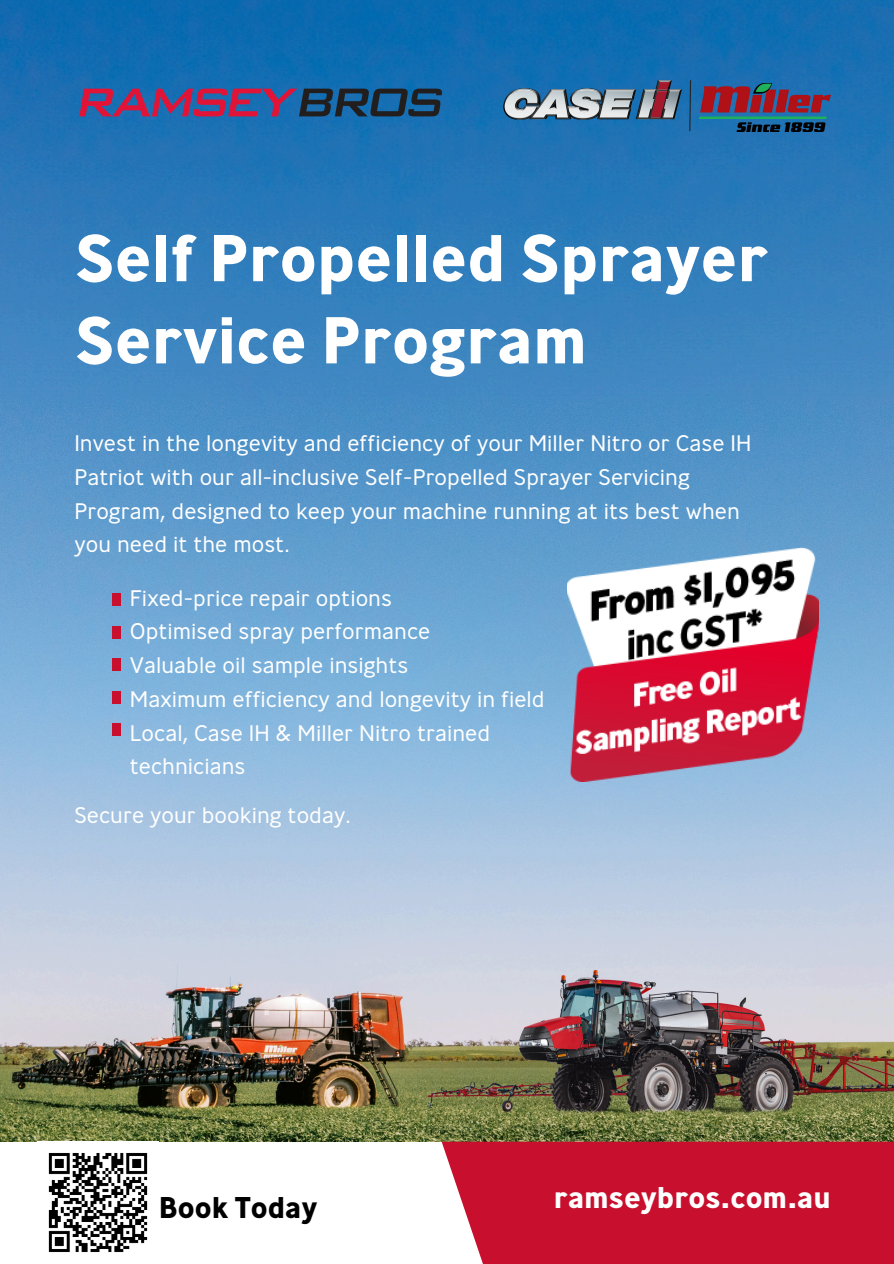
<style>
.page{position:relative;width:894px;height:1264px;background:#fff}
.page>*{position:absolute;margin:0;border:0;box-sizing:border-box;transform-origin:0 0}
.t1{font:700 66px/82.2px "Ministry";color:#fff}
.t2{font:700 30px "Ministry";color:#fff}
.t3{font:700 30px "Ministry";color:#000}
.t4{font:300 22.5px/33.8px "Ministry";color:#fff}
</style>
<div class="page">
<img style="left:0;top:0;width:893px;height:1141px">
<img style="left:62px;top:77px;width:396px;height:48px">
<div style="left:441px;top:1141px;width:452px;height:122px;background:#c8102e"></div>
<img style="left:699px;top:84px;width:131px;height:47px">
<img style="left:497px;top:75px;width:195px;height:54px">
<div style="left:112px;top:593px;width:9px;height:12px;background:#c8102e"></div>
<div style="left:112px;top:626px;width:9px;height:12px;background:#c8102e"></div>
<div style="left:112px;top:658px;width:9px;height:12px;background:#c8102e"></div>
<div style="left:112px;top:691px;width:9px;height:12px;background:#c8102e"></div>
<div style="left:112px;top:723px;width:9px;height:12px;background:#c8102e"></div>
<img style="left:567px;top:544px;width:251px;height:237px">
<img style="left:48px;top:1153px;width:100px;height:99px">
<p class="t1" style="left:74px;top:223px;width:695px">Self Propelled Sprayer<br>Service Program</p>
<p class="t4" style="left:74px;top:428px;width:678px">Invest in the longevity and efficiency of your Miller Nitro or Case IH Patriot with our all-inclusive Self-Propelled Sprayer Servicing Program, designed to keep your machine running at its best when you need it the most.</p>
<p class="t4" style="left:130px;top:583px;width:263px">Fixed-price repair options</p>
<h1 class="t4" style="left:130px;top:617px;width:302px">Optimised spray performance</h1>
<p class="t4" style="left:130px;top:650px;width:280px">Valuable oil sample insights</p>
<p class="t4" style="left:130px;top:684px;width:416px">Maximum efficiency and longevity in field</p>
<p class="t4" style="left:130px;top:718px;width:362px">Local, Case IH &amp; Miller Nitro trained technicians</p>
<p class="t4" style="left:74px;top:800px;width:278px">Secure your booking today.</p>
<p class="t3" style="left:159px;top:1195px;width:160px">Book Today</p>
<p class="t2" style="left:553px;top:1185px;width:278px">ramseybros.com.au</p>
</div>
